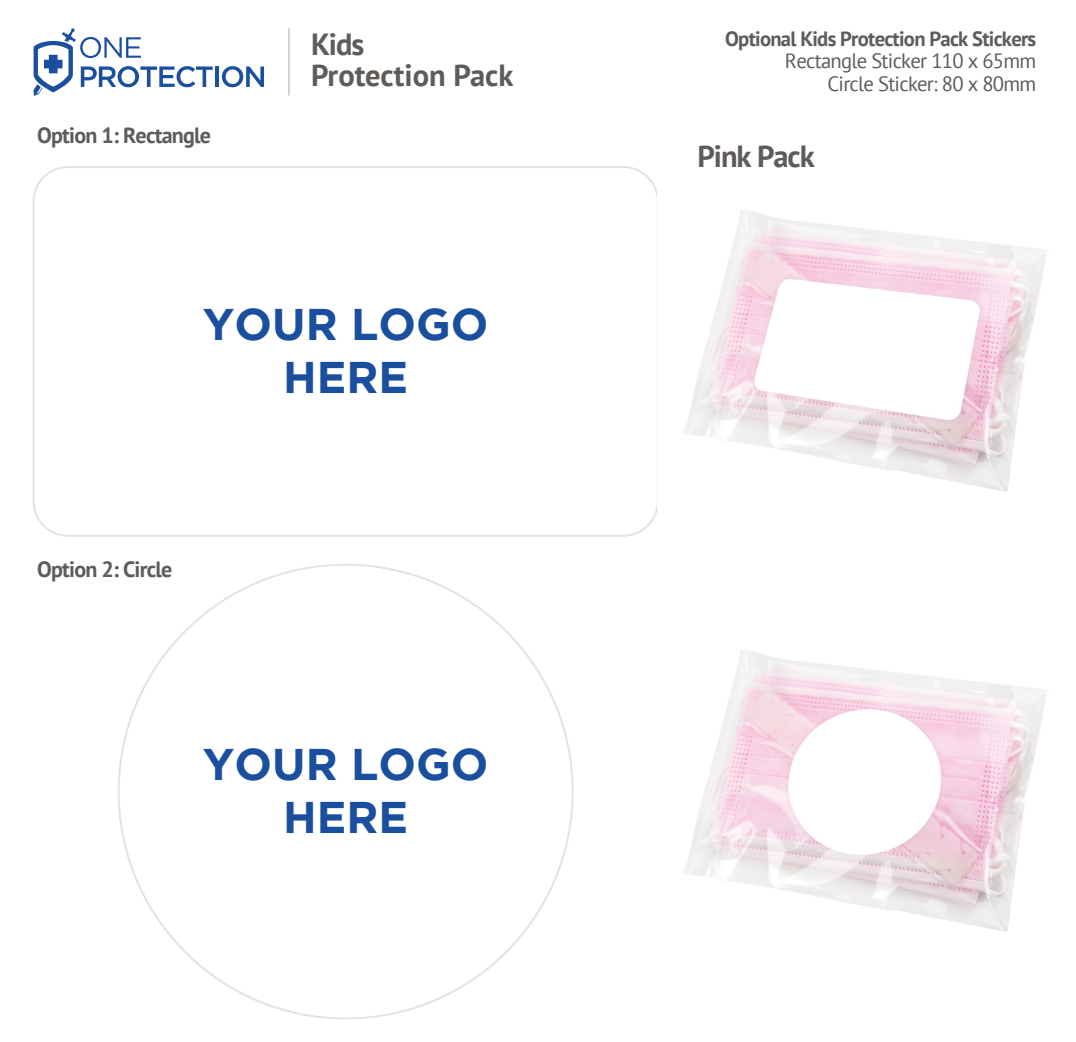
<style>
.page{position:relative;width:1076px;height:1042px;background:#fff}
.page>*{position:absolute;margin:0;border:0;box-sizing:border-box;transform-origin:0 0}
.t1{font:700 44.2px/53px "Gotham";color:#194f9e;text-align:center}
.t2{font:700 30.4px/30.8px "PT Sans";color:#5e5b58}
.t3{font:700 30.4px "PT Sans";letter-spacing:-.03em;color:#5e5b58}
.t4{font:700 22px "PT Sans";letter-spacing:-.035em;color:#5e5b58}
.t5{font:20.6px/22.6px "PT Sans";letter-spacing:-.035em;color:#5e5b58;text-align:right}
.t6{font:700 20.6px "PT Sans";letter-spacing:-.035em;color:#5e5b58}
</style>
<div class="page">
<div style="left:33px;top:166px;width:625px;height:370px;border:2px solid #e3e3e3;border-radius:34px"></div>
<hr style="left:215px;top:66px;width:4px;height:21px;background:#194f9e">
<svg style="left:222px;top:66px;width:42px;height:21px"></svg>
<svg style="left:33px;top:28px;width:179px;height:68px"></svg>
<hr style="left:288px;top:29px;width:1px;height:66px;background:#c6c6c6">
<img style="left:657px;top:195px;width:390px;height:312px">
<img style="left:684px;top:650px;width:363px;height:282px">
<p class="t4" style="left:37px;top:120px;width:175px">Option 1: Rectangle</p>
<h2 class="t2" style="left:311px;top:28px;width:204px">Kids<br>Protection Pack</h2>
<p class="t6" style="left:725px;top:25px;width:312px">Optional Kids Protection Pack Stickers</p>
<p class="t5" style="left:784px;top:49px;width:253px">Rectangle Sticker 110 x 65mm<br>Circle Sticker: 80 x 80mm</p>
<h2 class="t3" style="left:697px;top:136px;width:119px">Pink Pack</h2>
<h1 class="t1" style="left:203px;top:296px;width:287px">YOUR LOGO<br>HERE</h1>
<p class="t4" style="left:37px;top:555px;width:137px">Option 2: Circle</p>
<h1 class="t1" style="left:203px;top:736px;width:287px">YOUR LOGO<br>HERE</h1>
</div>
